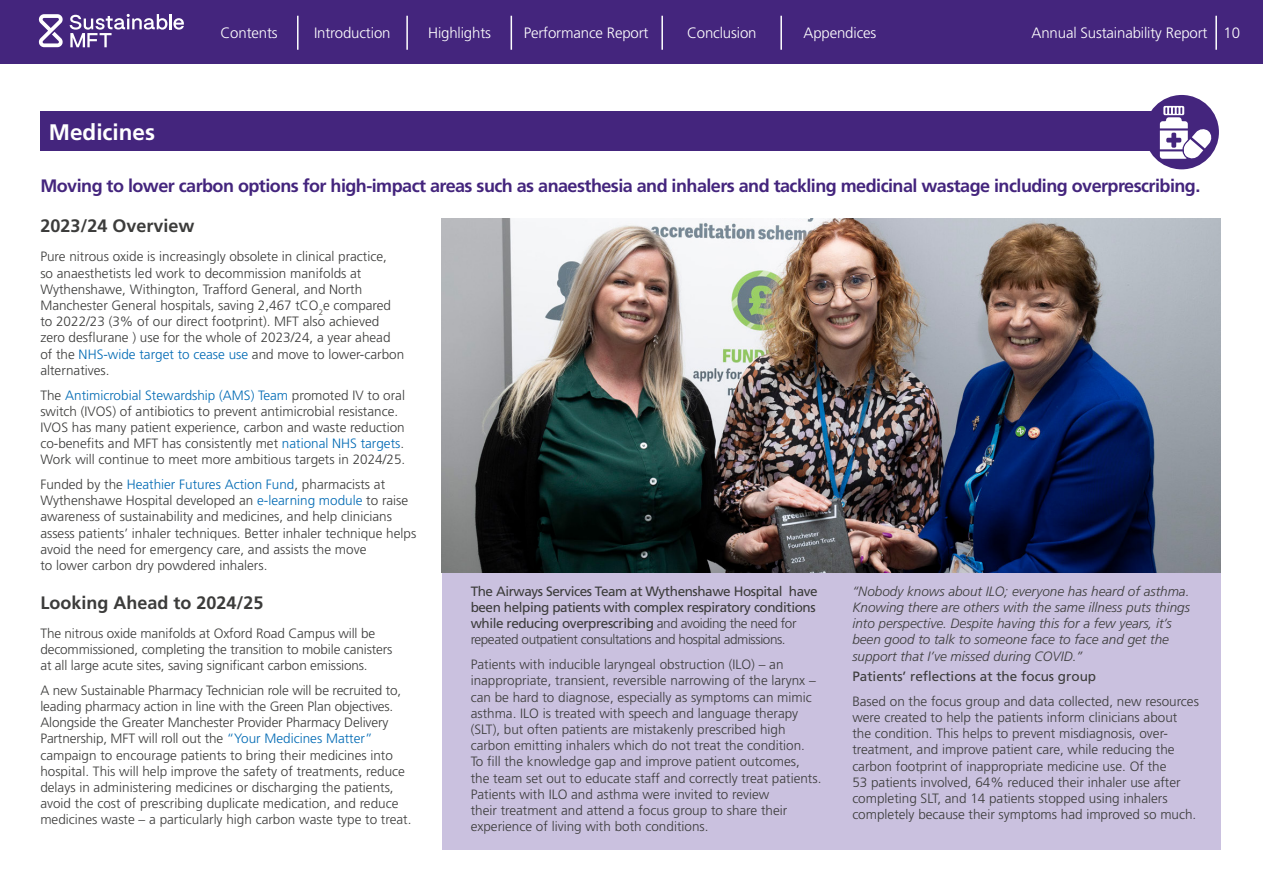
<style>
.page{position:relative;width:1263px;height:893px;background:#fff}
.page>*{position:absolute;margin:0;border:0;box-sizing:border-box;transform-origin:0 0}
.t1{font:700 22.5px "Frutiger LT Std";color:#fff}
.t2{font:700 18px "Frutiger LT Std";letter-spacing:-.03em;color:#44257d}
.t3{font:700 18px "Frutiger LT Std";color:#3c3c3b}
.t4{font:300 15px "Frutiger LT Std";letter-spacing:-.01em;color:#fff}
.t5{font:300 13.5px/16.2px "Frutiger LT Std";color:#3c3c3b}
.t6{font:italic 300 13.5px/16.2px "Frutiger LT Std";color:#3c3c3b}
.t7{font:13.5px/16.2px "Frutiger LT Std";letter-spacing:-.03em;color:#3c3c3b}
.t8{font:13.5px "Frutiger LT Std";color:#3c3c3b}
.s1{color:#006ab4}
.s2{font-weight:300}
</style>
<div class="page">
<div style="left:0;top:0;width:1263px;height:64px;background:#44257d"></div>
<div style="left:442px;top:295px;width:778px;height:555px;background:#cac1df"></div>
<img style="left:442px;top:219px;width:778px;height:354px">
<div style="left:40px;top:111px;width:1134px;height:40px;background:#44257d"></div>
<hr style="left:1215px;top:16px;width:2px;height:34px;background:#fff">
<div style="left:1144px;top:95px;width:75px;height:74px;background:#44257d;border-radius:50%"></div>
<svg style="left:1160px;top:106px;width:52px;height:53px"></svg>
<hr style="left:406px;top:16px;width:2px;height:34px;background:#fff">
<hr style="left:297px;top:16px;width:1px;height:34px;background:#fff">
<hr style="left:511px;top:16px;width:1px;height:34px;background:#fff">
<hr style="left:661px;top:16px;width:2px;height:34px;background:#fff">
<hr style="left:780px;top:16px;width:2px;height:34px;background:#fff">
<svg style="left:39px;top:14px;width:24px;height:33px"></svg>
<svg style="left:70px;top:14px;width:114px;height:33px"></svg>
<h1 class="t1" style="left:49px;top:118px;width:108px">Medicines</h1>
<p class="t4" style="left:220px;top:25px;width:59px">Contents</p>
<p class="t4" style="left:314px;top:25px;width:78px">Introduction</p>
<p class="t4" style="left:428px;top:25px;width:64px">Highlights</p>
<p class="t4" style="left:524px;top:25px;width:126px">Performance Report</p>
<p class="t4" style="left:687px;top:25px;width:71px">Conclusion</p>
<p class="t4" style="left:803px;top:25px;width:74px">Appendices</p>
<p class="t4" style="left:1031px;top:25px;width:210px">Annual Sustainability Report 10</p>
<h2 class="t2" style="left:40px;top:175px;width:1161px">Moving to lower carbon options for high-impact areas such as anaesthesia and inhalers and tackling medicinal wastage including overprescribing.</h2>
<h2 class="t3" style="left:40px;top:216px;width:156px">2023/24 Overview</h2>
<p class="t5" style="left:40px;top:249px;width:365px">Pure nitrous oxide is increasingly obsolete in clinical practice,<br>so anaesthetists led work to decommission manifolds at Wythenshawe, Withington, Trafford General, and North Manchester General hospitals, saving 2,467 tCO<sub>2</sub>e compared to 2022/23 (3% of our direct footprint). MFT also achieved zero desflurane ) use for the whole of 2023/24, a year ahead of the <span class="s1">NHS-wide target to cease use</span> and move to lower-carbon alternatives.</p>
<p class="t5" style="left:40px;top:387px;width:366px">The <span class="s1">Antimicrobial Stewardship (AMS) Team</span> promoted IV to oral switch (IVOS) of antibiotics to prevent antimicrobial resistance.<br>IVOS has many patient experience, carbon and waste reduction co-benefits and MFT has consistently met <span class="s1">national NHS targets</span>.<br>Work will continue to meet more ambitious targets in 2024/25.</p>
<p class="t5" style="left:40px;top:476px;width:377px">Funded by the <span class="s1">Heathier Futures Action Fund</span>, pharmacists at Wythenshawe Hospital developed an <span class="s1">e-learning module</span> to raise awareness of sustainability and medicines, and help clinicians assess patients’ inhaler techniques. Better inhaler technique helps avoid the need for emergency care, and assists the move<br>to lower carbon dry powdered inhalers.</p>
<h2 class="t3" style="left:40px;top:592px;width:225px">Looking Ahead to 2024/25</h2>
<p class="t5" style="left:40px;top:625px;width:353px">The nitrous oxide manifolds at Oxford Road Campus will be decommissioned, completing the transition to mobile canisters at all large acute sites, saving significant carbon emissions.</p>
<p class="t5" style="left:40px;top:682px;width:373px">A new Sustainable Pharmacy Technician role will be recruited to, leading pharmacy action in line with the Green Plan objectives.<br>Alongside the Greater Manchester Provider Pharmacy Delivery Partnership, MFT will roll out the <span class="s1">“Your Medicines Matter” </span>campaign to encourage patients to bring their medicines into hospital. This will help improve the safety of treatments, reduce delays in administering medicines or discharging the patients, avoid the cost of prescribing duplicate medication, and reduce medicines waste – a particularly high carbon waste type to treat.</p>
<p class="t7" style="left:471px;top:583px;width:348px">The Airways Services Team at Wythenshawe Hospital have been helping patients with complex respiratory conditions while reducing overprescribing <span class="s2">and avoiding the need for repeated outpatient consultations and hospital admissions.</span></p>
<p class="t5" style="left:471px;top:657px;width:352px">Patients with inducible laryngeal obstruction (ILO) – an inappropriate, transient, reversible narrowing of the larynx – can be hard to diagnose, especially as symptoms can mimic asthma. ILO is treated with speech and language therapy (SLT), but often patients are mistakenly prescribed high carbon emitting inhalers which do not treat the condition.<br>To fill the knowledge gap and improve patient outcomes, the team set out to educate staff and correctly treat patients.<br>Patients with ILO and asthma were invited to review<br>their treatment and attend a focus group to share their experience of living with both conditions.</p>
<p class="t6" style="left:852px;top:583px;width:339px">“Nobody knows about ILO; everyone has heard of asthma.<br>Knowing there are others with the same illness puts things into perspective. Despite having this for a few years, it’s been good to talk to someone face to face and get the support that I’ve missed during COVID.”</p>
<p class="t8" style="left:852px;top:668px;width:245px">Patients’ reflections at the focus group</p>
<p class="t5" style="left:852px;top:693px;width:348px">Based on the focus group and data collected, new resources were created to help the patients inform clinicians about the condition. This helps to prevent misdiagnosis, over&shy;treatment, and improve patient care, while reducing the carbon footprint of inappropriate medicine use. Of the<br>53 patients involved, 64% reduced their inhaler use after completing SLT, and 14 patients stopped using inhalers completely because their symptoms had improved so much.</p>
</div>
